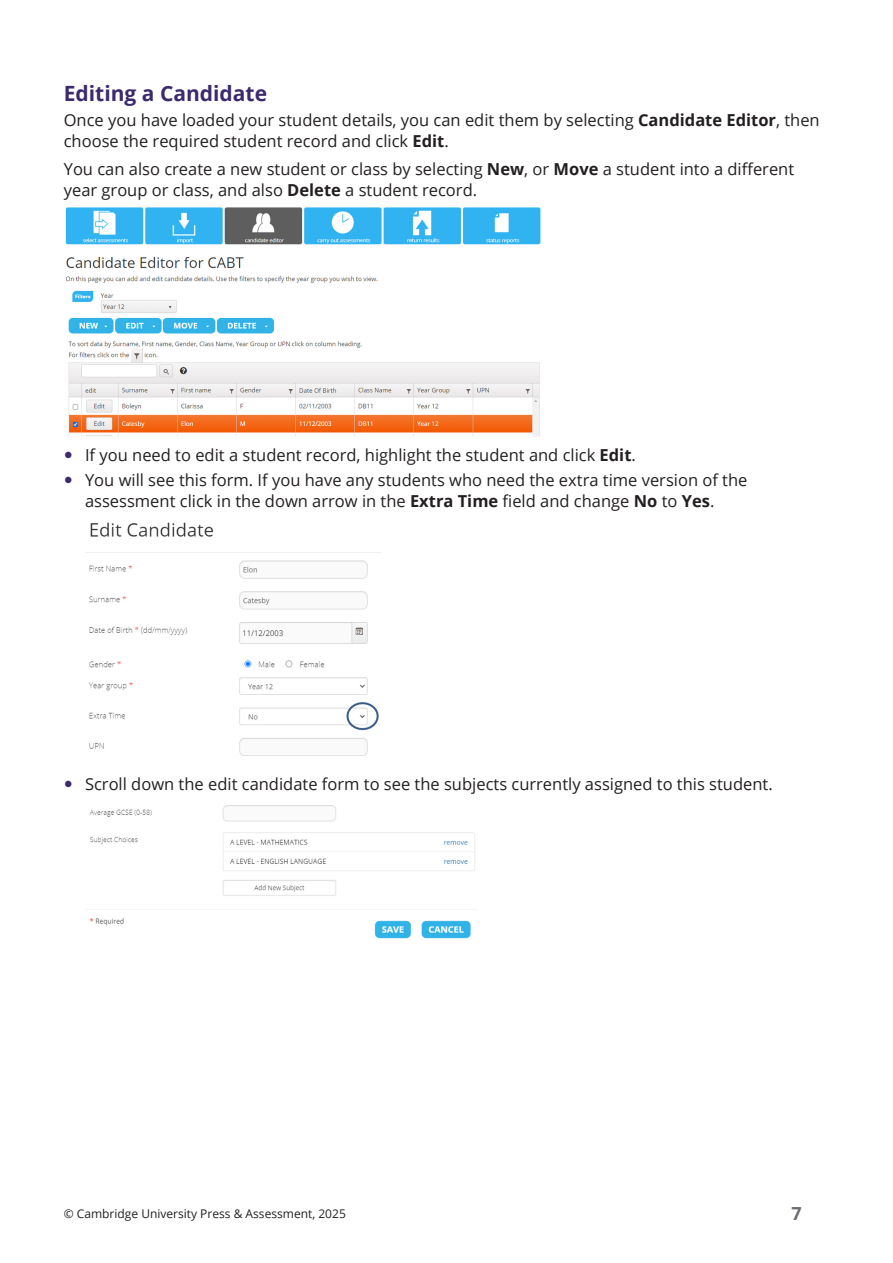
<style>
.page{position:relative;width:893px;height:1263px;background:#fff}
.page>*{position:absolute;margin:0;border:0;box-sizing:border-box;transform-origin:0 0}
.Subheadings{font:700 21px "Open Sans";color:#3c2a6d}
.t1{font:700 18px "Open Sans";color:#6c6d70}
.Body_Text{font:16.5px/21px "Open Sans";color:#231f20}
.t2{font:12px "Open Sans";color:#231f20}
.s1{font-weight:700}
</style>
<div class="page">
<img style="left:65px;top:207px;width:476px;height:230px">
<img style="left:85px;top:522px;width:296px;height:234px">
<img style="left:87px;top:805px;width:389px;height:134px">
<p class="Subheadings" style="left:64px;top:79px;width:205px">Editing a Candidate</p>
<p class="Body_Text" style="left:64px;top:109px;width:757px">Once you have loaded your student details, you can edit them by selecting <span class="s1">Candidate Editor</span>, then choose the required student record and click <span class="s1">Edit</span>.</p>
<p class="Body_Text" style="left:64px;top:158px;width:732px">You can also create a new student or class by selecting <span class="s1">New</span>, or <span class="s1">Move</span> a student into a different year group or class, and also <span class="s1">Delete</span> a student record.</p>
<p class="Body_Text" style="left:85px;top:444px;width:552px">If you need to edit a student record, highlight the student and click <span class="s1">Edit</span>.</p>
<p class="Body_Text" style="left:85px;top:469px;width:664px">You will see this form. If you have any students who need the extra time version of the assessment click in the down arrow in the <span class="s1">Extra Time</span> field and change <span class="s1">No</span> to <span class="s1">Yes</span>.</p>
<p class="Body_Text" style="left:85px;top:773px;width:689px">Scroll down the edit candidate form to see the subjects currently assigned to this student.</p>
<p class="t2" style="left:64px;top:1206px;width:284px">© Cambridge University Press &amp; Assessment, 2025</p>
<p class="t1" style="left:792px;top:1201px;width:12px">7</p>
</div>
